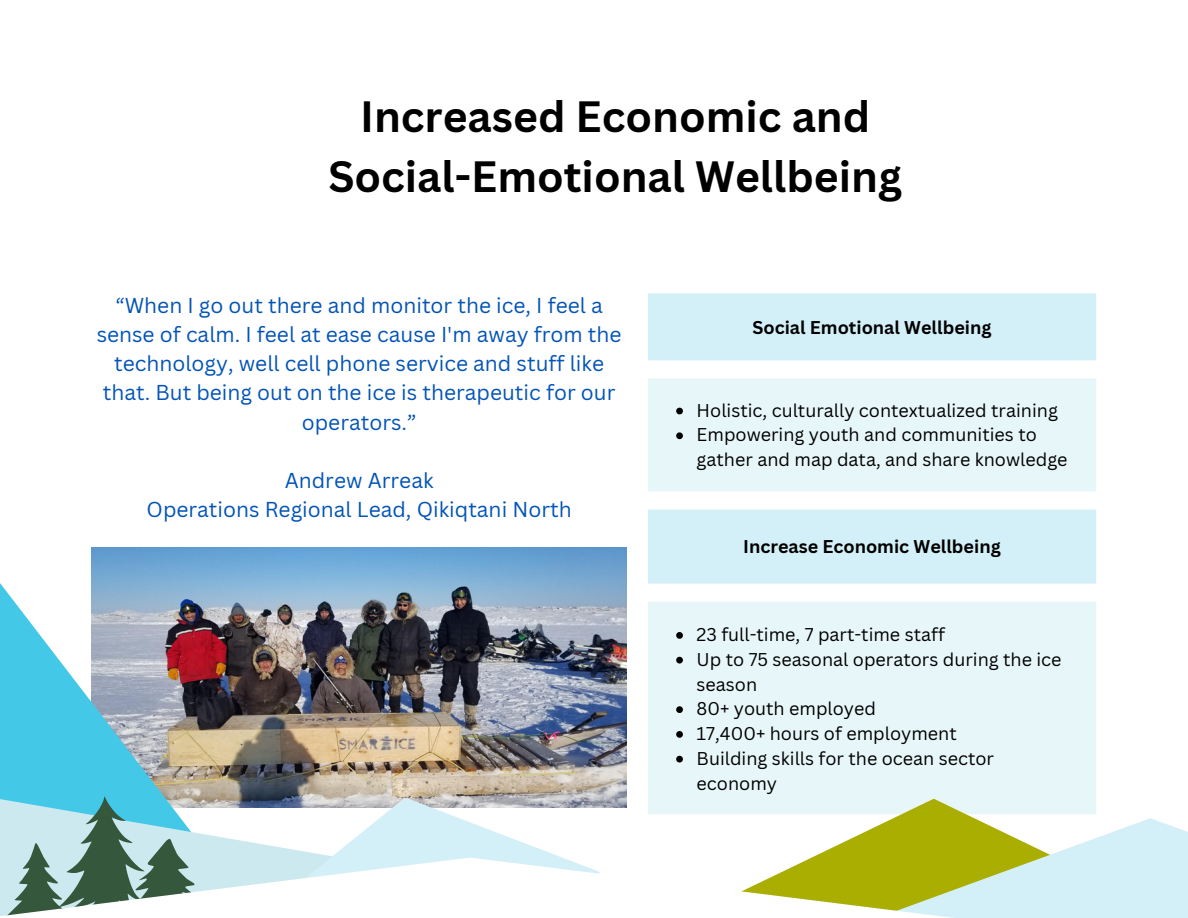
<style>
.page{position:relative;width:1188px;height:918px;background:#fff}
.page>*{position:absolute;margin:0;border:0;box-sizing:border-box;transform-origin:0 0}
.t1{font:700 42.6px "Canva Sans";color:#000}
.t2{font:21px/29.2px "Canva Sans";color:#0454b6;text-align:center}
.t3{font:18px/24.8px "Canva Sans";color:#000}
.t4{font:700 18px "Canva Sans";color:#000}
</style>
<div class="page">
<img style="left:432px;top:547px;width:194px;height:240px">
<div style="left:648px;top:293px;width:448px;height:68px;background:#d3eff7"></div>
<svg style="left:648px;top:378px;width:448px;height:421px;fill:#e7f6f8"></svg>
<svg style="left:676px;top:408px;width:7px;height:6px"></svg>
<svg style="left:676px;top:432px;width:7px;height:7px"></svg>
<svg style="left:676px;top:632px;width:7px;height:7px"></svg>
<svg style="left:676px;top:657px;width:7px;height:7px"></svg>
<svg style="left:676px;top:706px;width:7px;height:7px"></svg>
<svg style="left:676px;top:731px;width:7px;height:7px"></svg>
<svg style="left:676px;top:756px;width:7px;height:7px"></svg>
<img style="left:0;top:547px;width:432px;height:240px">
<svg style="left:0;top:787px;width:872px;height:21px;fill:#e7f6f8"></svg>
<svg style="left:648px;top:799px;width:448px;height:19px;fill:#e7f6f8"></svg>
<svg style="left:811px;top:818px;width:377px;height:40px"></svg>
<img style="left:101px;top:694px;width:500px;height:164px">
<svg style="left:0;top:796px;width:438px;height:62px"></svg>
<svg style="left:0;top:858px;width:1188px;height:60px"></svg>
<p class="t1" style="left:360px;top:87px;width:512px">Increased Economic and</p>
<p class="t1" style="left:328px;top:146px;width:575px">Social-Emotional Wellbeing</p>
<p class="t2" style="left:97px;top:290px;width:526px">“When I go out there and monitor the ice, I feel a sense of calm. I feel at ease cause I'm away from the technology, well cell phone service and stuff like that. But being out on the ice is therapeutic for our operators.”</p>
<p class="t2" style="left:285px;top:465px;width:150px">Andrew Arreak</p>
<p class="t2" style="left:147px;top:495px;width:427px">Operations Regional Lead, Qikiqtani North</p>
<p class="t4" style="left:752px;top:315px;width:241px">Social Emotional Wellbeing</p>
<p class="t3" style="left:697px;top:397px;width:363px">Holistic, culturally contextualized training</p>
<p class="t3" style="left:697px;top:422px;width:372px">Empowering youth and communities to gather and map data, and share knowledge</p>
<p class="t4" style="left:743px;top:534px;width:259px">Increase Economic Wellbeing</p>
<p class="t3" style="left:697px;top:622px;width:250px">23 full-time, 7 part-time staff</p>
<p class="t3" style="left:697px;top:646px;width:366px">Up to 75 seasonal operators during the ice season</p>
<p class="t3" style="left:697px;top:696px;width:181px">80+ youth employed</p>
<p class="t3" style="left:697px;top:721px;width:262px">17,400+ hours of employment</p>
<p class="t3" style="left:697px;top:745px;width:299px">Building skills for the ocean sector economy</p>
</div>
